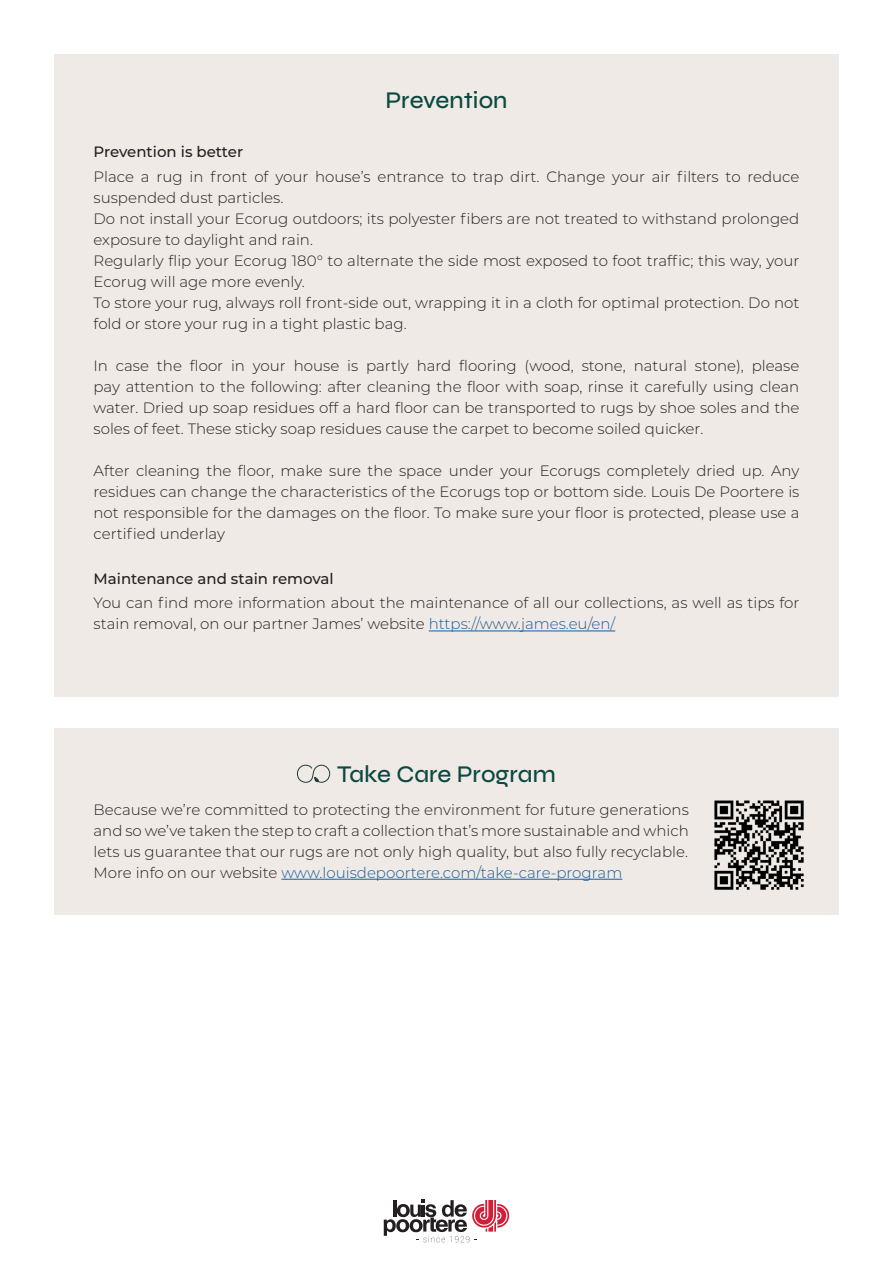
<style>
.page{position:relative;width:893px;height:1263px;background:#fff}
.page>*{position:absolute;margin:0;border:0;box-sizing:border-box;transform-origin:0 0}
.sous-titre1{font:24px "Syne";color:#0c4941}
.t1{font:300 15px/21px "Montserrat";color:#231f20}
.t2{font:300 15px "Montserrat";color:#175d9e}
.t3{font:500 15px "Montserrat";color:#231f20}
.s1{color:#175d9e}
.s2{color:#231f20}
</style>
<div class="page">
<div style="left:54px;top:728px;width:785px;height:187px;background:#efeae5"></div>
<div style="left:54px;top:54px;width:785px;height:642px;background:#efeae5"></div>
<hr style="left:281px;top:879px;width:341px;height:1px;background:#175d9e">
<hr style="left:429px;top:630px;width:186px;height:1px;background:#175d9e">
<svg style="left:384px;top:1200px;width:125px;height:42px"></svg>
<svg style="left:297px;top:765px;width:33px;height:18px"></svg>
<img style="left:714px;top:800px;width:90px;height:90px">
<p class="t3" style="left:94px;top:142px;width:151px">Prevention is better</p>
<p class="sous-titre1" style="left:385px;top:86px;width:124px">Prevention</p>
<p class="t1" style="left:94px;top:165px;width:707px">Place a rug in front of your house’s entrance to trap dirt. Change your air filters to reduce suspended dust particles.</p>
<p class="t1" style="left:94px;top:207px;width:707px">Do not install your Ecorug outdoors; its polyester fibers are not treated to withstand prolonged exposure to daylight and rain.</p>
<p class="t1" style="left:94px;top:249px;width:707px">Regularly flip your Ecorug 180° to alternate the side most exposed to foot traffic; this way, your<br>Ecorug will age more evenly.</p>
<p class="t1" style="left:94px;top:291px;width:707px">To store your rug, always roll front-side out, wrapping it in a cloth for optimal protection. Do not fold or store your rug in a tight plastic bag.</p>
<p class="t1" style="left:94px;top:354px;width:707px;text-align:justify">In case the floor in your house is partly hard flooring (wood, stone, natural stone), please pay attention to the following: after cleaning the floor with soap, rinse it carefully using clean water. Dried up soap residues off a hard floor can be transported to rugs by shoe soles and the soles of feet. These sticky soap residues cause the carpet to become soiled quicker.</p>
<p class="t1" style="left:94px;top:459px;width:707px;text-align:justify">After cleaning the floor, make sure the space under your Ecorugs completely dried up. Any residues can change the characteristics of the Ecorugs top or bottom side. Louis De Poortere is not responsible for the damages on the floor. To make sure your floor is protected, please use a certified underlay</p>
<p class="t3" style="left:94px;top:568px;width:242px">Maintenance and stain removal</p>
<p class="t1" style="left:94px;top:592px;width:707px">You can find more information about the maintenance of all our collections, as well as tips for stain removal, on our partner James’ website <span class="s1">https://www.james.eu/en/</span></p>
<p class="sous-titre1" style="left:337px;top:759px;width:220px">Take Care Program</p>
<p class="t1" style="left:94px;top:798px;width:597px;text-align:justify">Because we’re committed to protecting the environment for future generations and so we’ve taken the step to craft a collection that’s more sustainable and which lets us guarantee that our rugs are not only high quality, but also fully recyclable.</p>
<p class="t2" style="left:94px;top:862px;width:530px"><span class="s2">More info on our website</span> www.louisdepoortere.com/take-care-program</p>
</div>
